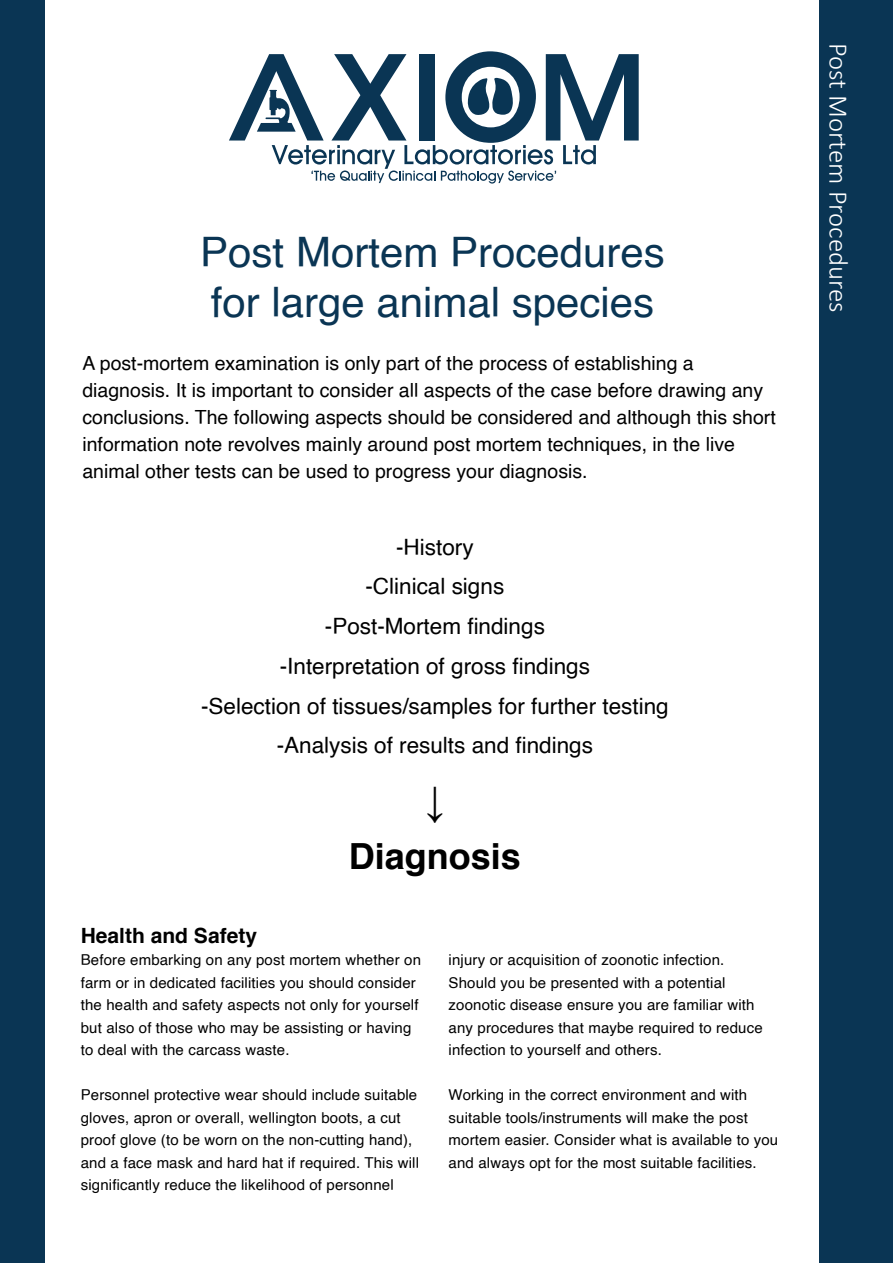
<style>
.page{position:relative;width:893px;height:1263px;background:#fff}
.page>*{position:absolute;margin:0;border:0;box-sizing:border-box;transform-origin:0 0}
.t1{font:42px/50.4px "Helvetica";color:#0a3554}
.t2{font:42px "Times New Roman";color:#000}
.t3{font:700 36px "Helvetica";color:#000}
.t4{font:300 27px "Calibri";color:#fff}
.t5{font:22.5px/39.8px "Helvetica";color:#000;text-align:center}
.t6{font:700 21px "Helvetica";color:#000}
.t7{font:19.5px/27px "Helvetica";color:#000}
.t8{font:15px/22.5px "Helvetica";letter-spacing:.01em;color:#000}
</style>
<div class="page">
<div style="left:820px;top:0;width:73px;height:1263px;background:#0a3554"></div>
<div style="left:0;top:0;width:45px;height:1263px;background:#0a3554"></div>
<svg style="left:229px;top:51px;width:410px;height:133px"></svg>
<h1 class="t1" style="left:200px;top:228px;width:466px">Post Mortem Procedures for large animal species</h1>
<p class="t7" style="left:82px;top:350px;width:695px">A post-mortem examination is only part of the process of establishing a diagnosis. It is important to consider all aspects of the case before drawing any conclusions. The following aspects should be considered and although this short information note revolves mainly around post mortem techniques, in the live animal other tests can be used to progress your diagnosis.</p>
<h3 class="t5" style="left:201px;top:527px;width:469px">-History<br>-Clinical signs<br>-Post-Mortem findings<br>-Interpretation of gross findings<br>-Selection of tissues/samples for further testing -Analysis of results and findings</h3>
<h1 class="t2" style="left:424px;top:771px;width:22px">↓</h1>
<h2 class="t3" style="left:349px;top:834px;width:174px">Diagnosis</h2>
<h3 class="t6" style="left:81px;top:922px;width:178px">Health and Safety</h3>
<p class="t8" style="left:81px;top:949px;width:342px">Before embarking on any post mortem whether on farm or in dedicated facilities you should consider the health and safety aspects not only for yourself but also of those who may be assisting or having to deal with the carcass waste.</p>
<p class="t8" style="left:81px;top:1084px;width:340px">Personnel protective wear should include suitable gloves, apron or overall, wellington boots, a cut proof glove (to be worn on the non-cutting hand), and a face mask and hard hat if required. This will significantly reduce the likelihood of personnel</p>
<p class="t8" style="left:449px;top:949px;width:316px">injury or acquisition of zoonotic infection.<br>Should you be presented with a potential zoonotic disease ensure you are familiar with any procedures that maybe required to reduce infection to yourself and others.</p>
<p class="t8" style="left:449px;top:1084px;width:331px">Working in the correct environment and with suitable tools/instruments will make the post mortem easier. Consider what is available to you and always opt for the most suitable facilities.</p>
<h3 class="t4" style="left:855px;top:43px;width:271px;rotate:90deg">Post Mortem Procedures</h3>
</div>
